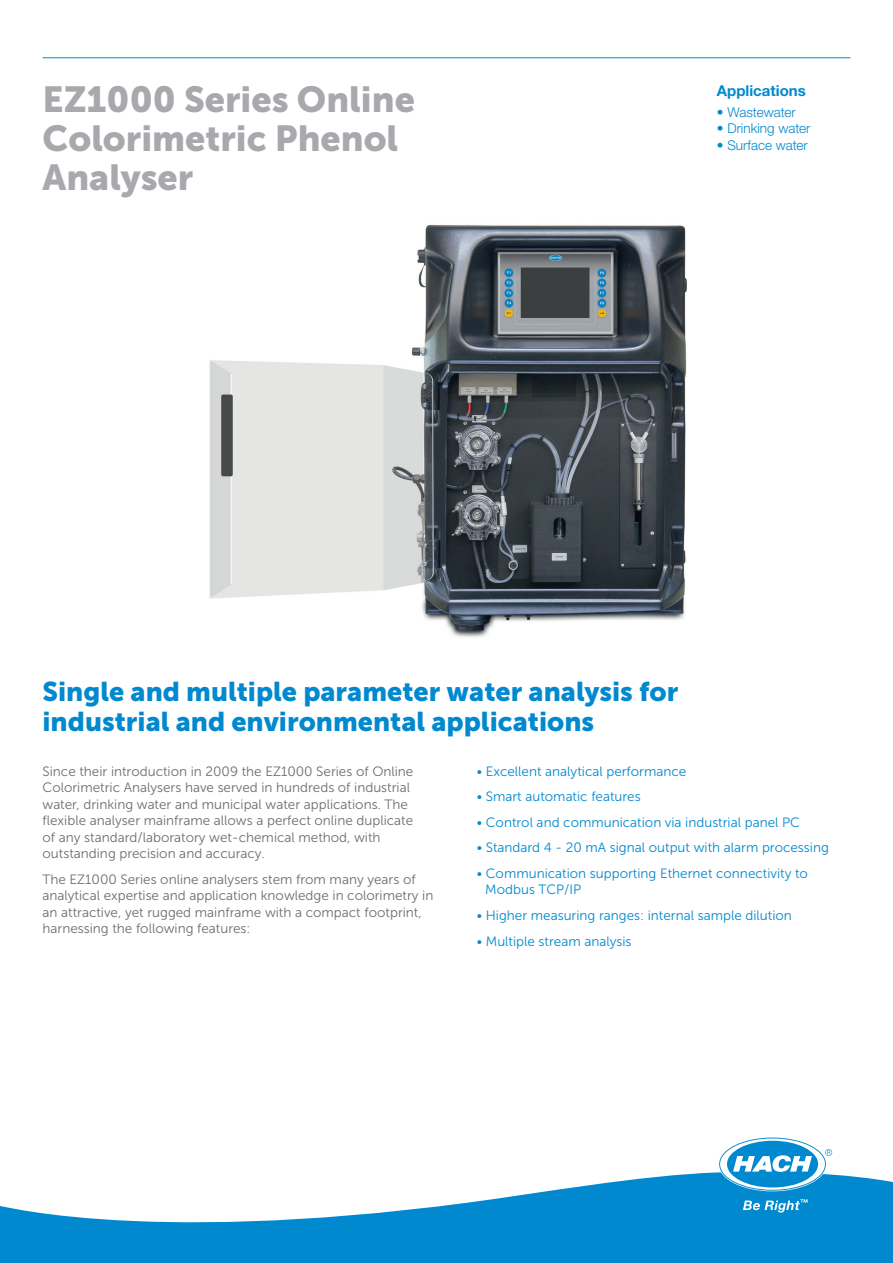
<style>
.page{position:relative;width:893px;height:1263px;background:#fff}
.page>*{position:absolute;margin:0;border:0;box-sizing:border-box;transform-origin:0 0}
.Head_1{font:36px/39px "Museo Sans 900";color:#a8a9ad}
.Head_2_USP{font:27px/30px "Museo Sans 900";color:#0089cf}
.Head_3{font:700 15px "Helvetica Neue LTW1 G";color:#0089cf}
.Text_1_Gray{font:13.5px/16.5px "Museo Sans 300";color:#6c6d70}
.Text_1_Gray-2{font:13.5px/16.5px "Museo Sans 300";color:#0089cf}
.Text_1_Color{font:300 13.5px "Helvetica Neue LTW1 G";color:#0089cf}
</style>
<div class="page">
<hr style="left:43px;top:57px;width:807px;height:1px;background:#0089cf">
<svg style="left:0;top:1172px;width:893px;height:91px;fill:#0089cf"></svg>
<svg style="left:720px;top:1138px;width:112px;height:52px"></svg>
<svg style="left:743px;top:1199px;width:64px;height:13px"></svg>
<img style="left:209px;top:224px;width:478px;height:414px">
<p class="Head_1" style="left:43px;top:80px;width:374px">EZ1000 Series Online<br>Colorimetric Phenol<br>Analyser</p>
<p class="Head_3" style="left:717px;top:81px;width:90px">Applications</p>
<p class="Text_1_Color" style="left:717px;top:104px;width:80px">• Wastewater</p>
<p class="Text_1_Color" style="left:717px;top:120px;width:95px">• Drinking water</p>
<p class="Text_1_Color" style="left:717px;top:137px;width:92px">• Surface water</p>
<p class="Head_2_USP" style="left:43px;top:676px;width:637px">Single and multiple parameter water analysis for industrial and environmental applications</p>
<p class="Text_1_Gray" style="left:43px;top:763px;width:372px">Since their introduction in 2009 the EZ1000 Series of Online Colorimetric Analysers have served in hundreds of industrial water, drinking water and municipal water applications. The flexible analyser mainframe allows a perfect online duplicate of any standard/laboratory wet-chemical method, with outstanding precision and accuracy.</p>
<p class="Text_1_Gray" style="left:43px;top:871px;width:392px">The EZ1000 Series online analysers stem from many years of analytical expertise and application knowledge in colorimetry in an attractive, yet rugged mainframe with a compact footprint, harnessing the following features:</p>
<p class="Text_1_Gray-2" style="left:477px;top:763px;width:211px">• Excellent analytical performance</p>
<p class="Text_1_Gray-2" style="left:477px;top:788px;width:165px">• Smart automatic features</p>
<p class="Text_1_Gray-2" style="left:477px;top:814px;width:325px">• Control and communication via industrial panel PC</p>
<p class="Text_1_Gray-2" style="left:477px;top:839px;width:354px">• Standard 4 - 20 mA signal output with alarm processing</p>
<p class="Text_1_Gray-2" style="left:485px;top:865px;width:324px;text-indent:-9px">• Communication supporting Ethernet connectivity to<br>Modbus TCP/IP</p>
<p class="Text_1_Gray-2" style="left:477px;top:907px;width:317px">• Higher measuring ranges: internal sample dilution</p>
<p class="Text_1_Gray-2" style="left:477px;top:933px;width:156px">• Multiple stream analysis</p>
</div>
